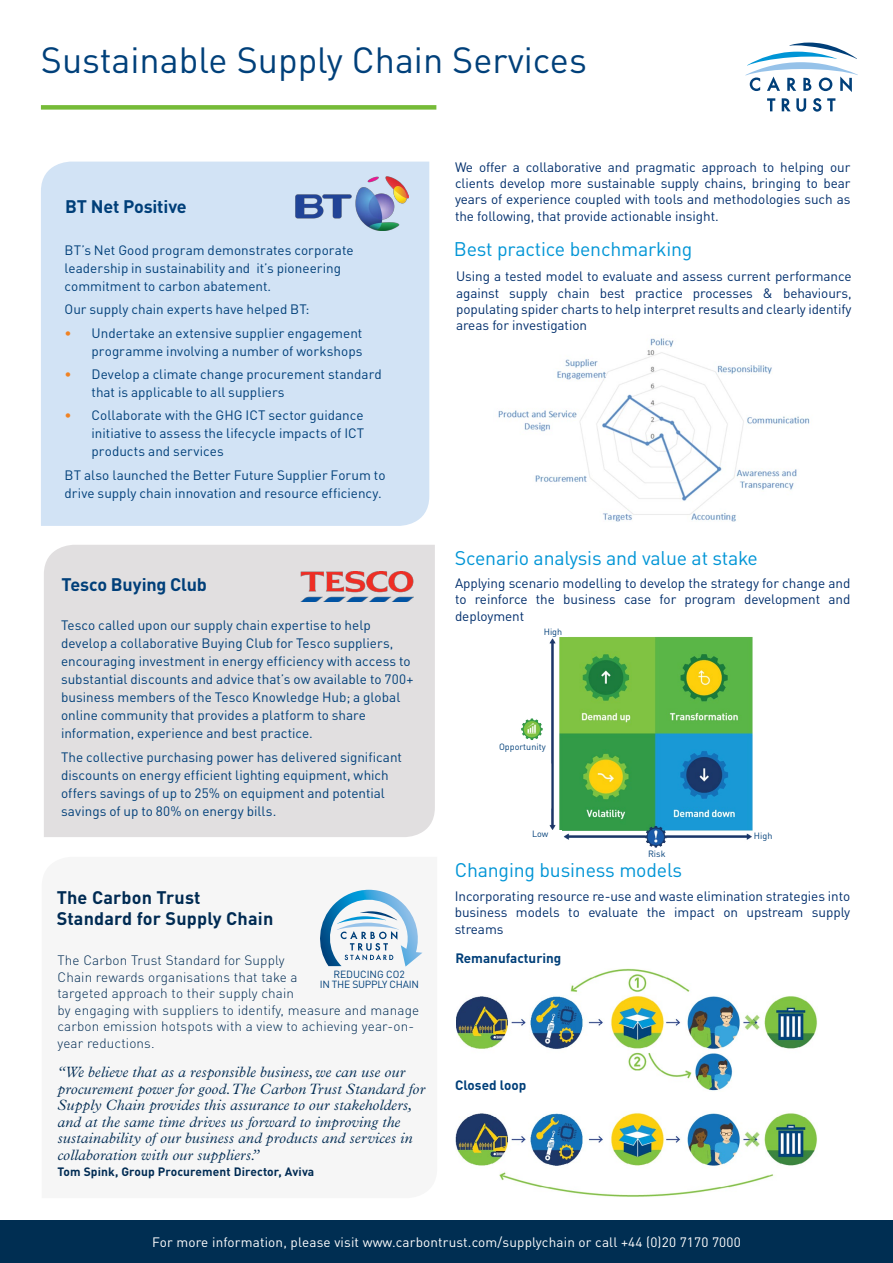
<style>
.page{position:relative;width:893px;height:1263px;background:#fff}
.page>*{position:absolute;margin:0;border:0;box-sizing:border-box;transform-origin:0 0}
.t1{font:36px "DINOT";color:#00407a}
.t2{font:19.5px "DINOT";letter-spacing:-.01em;color:#0095d6}
.t3{font:700 18px/21px "DINOT";letter-spacing:.01em;color:#002b53}
.t4{font:700 18px "DINOT";letter-spacing:-.01em;color:#003f79}
.t5{font:italic 300 15px/16.5px "Plantin MT Std";letter-spacing:.01em;color:#002b53}
.t6{font:13.5px/18px "DINOT";color:#003f79}
.t7{font:13.5px/16.2px "DINOT";letter-spacing:-.005em;color:#002e6c;text-align:justify}
.t8{font:300 13.5px/16.5px "DINOT";letter-spacing:.01em;color:#002b53}
.t9{font:13.5px "DINOT";letter-spacing:.01em;color:#fff}
.t10{font:700 13.5px "DINOT";color:#003f79}
.t11{font:700 12px "DINOT";letter-spacing:.01em;color:#002b53}
.t12{font:10.2px/10.1px "DINOT";letter-spacing:-.025em;color:#003f79;text-align:center}
.t13{font:9px "DINOT";color:#003f79}
.s1{color:#f08223}
</style>
<div class="page">
<img style="left:498px;top:338px;width:312px;height:184px">
<div style="left:0;top:1220px;width:893px;height:43px;background:#002e52"></div>
<div style="left:41px;top:162px;width:388px;height:364px;background:#d2e3f5"></div>
<div style="left:44px;top:545px;width:391px;height:292px;background:#e1dfe0"></div>
<img style="left:296px;top:176px;width:112px;height:54px">
<img style="left:301px;top:572px;width:112px;height:30px">
<div style="left:41px;top:105px;width:395px;height:5px;background:#76bb38"></div>
<svg style="left:767px;top:98px;width:8px;height:13px"></svg>
<svg style="left:827px;top:98px;width:8px;height:13px"></svg>
<svg style="left:813px;top:98px;width:8px;height:14px"></svg>
<svg style="left:745px;top:43px;width:113px;height:49px"></svg>
<svg style="left:782px;top:98px;width:24px;height:14px"></svg>
<svg style="left:320px;top:890px;width:102px;height:76px"></svg>
<img style="left:521px;top:637px;width:232px;height:211px">
<div style="left:494px;top:743px;width:57px;height:20px;background:#fff"></div>
<div style="left:519px;top:830px;width:42px;height:20px;background:#fff"></div>
<img style="left:455px;top:1113px;width:362px;height:84px">
<img style="left:457px;top:968px;width:360px;height:123px">
<div style="left:455px;top:952px;width:109px;height:26px;background:#fff"></div>
<div style="left:455px;top:1080px;width:186px;height:16px;background:#fff"></div>
<h1 class="t1" style="left:41px;top:38px;width:547px">Sustainable Supply Chain Services</h1>
<h3 class="t4" style="left:65px;top:195px;width:123px">BT Net Positive</h3>
<p class="t6" style="left:65px;top:241px;width:290px">BT’s Net Good program demonstrates corporate leadership in sustainability and it’s pioneering commitment to carbon abatement.</p>
<p class="t6" style="left:65px;top:300px;width:247px">Our supply chain experts have helped BT:</p>
<p class="t6" style="left:65px;top:323px;width:299px;text-align:right"><span class="s1">•</span> Undertake an extensive supplier engagement programme involving a number of workshops</p>
<p class="t6" style="left:92px;top:365px;width:292px;text-indent:-27px"><span class="s1">•</span> Develop a climate change procurement standard that is applicable to all suppliers</p>
<p class="t6" style="left:92px;top:406px;width:274px;text-align:justify;text-indent:-27px"><span class="s1">•</span> Collaborate with the GHG ICT sector guidance initiative to assess the lifecycle impacts of ICT products and services</p>
<p class="t6" style="left:65px;top:466px;width:322px">BT also launched the Better Future Supplier Forum to drive supply chain innovation and resource efficiency.</p>
<h3 class="t4" style="left:62px;top:573px;width:147px">Tesco Buying Club</h3>
<p class="t6" style="left:61px;top:616px;width:354px">Tesco called upon our supply chain expertise to help develop a collaborative Buying Club for Tesco suppliers, encouraging investment in energy efficiency with access to substantial discounts and advice that’s ow available to 700+ business members of the Tesco Knowledge Hub; a global online community that provides a platform to share information, experience and best practice.</p>
<p class="t6" style="left:61px;top:747px;width:342px">The collective purchasing power has delivered significant discounts on energy efficient lighting equipment, which offers savings of up to 25% on equipment and potential savings of up to 80% on energy bills.</p>
<h3 class="t3" style="left:57px;top:886px;width:218px">The Carbon Trust<br>Standard for Supply Chain</h3>
<p class="t8" style="left:58px;top:952px;width:363px">The Carbon Trust Standard for Supply<br>Chain rewards organisations that take a<br>targeted approach to their supply chain<br>by engaging with suppliers to identify, measure and manage carbon emission hotspots with a view to achieving year-on&shy;year reductions.</p>
<p class="t5" style="left:58px;top:1064px;width:369px">“We believe that as a responsible business, we can use our procurement power for good. The Carbon Trust Standard for Supply Chain provides this assurance to our stakeholders, and at the same time drives us forward to improving the sustainability of our business and products and services in collaboration with our suppliers.”</p>
<p class="t11" style="left:58px;top:1164px;width:258px">Tom Spink, Group Procurement Director, Aviva</p>
<p class="t12" style="left:320px;top:969px;width:101px">REDUCING CO2<br>IN THE SUPPLY CHAIN</p>
<p class="t7" style="left:455px;top:159px;width:397px">We offer a collaborative and pragmatic approach to helping our clients develop more sustainable supply chains, bringing to bear years of experience coupled with tools and methodologies such as the following, that provide actionable insight.</p>
<h2 class="t2" style="left:454px;top:237px;width:240px">Best practice benchmarking</h2>
<p class="t7" style="left:456px;top:268px;width:397px">Using a tested model to evaluate and assess current performance against supply chain best practice processes &amp; behaviours, populating spider charts to help interpret results and clearly identify areas for investigation</p>
<h2 class="t2" style="left:455px;top:545px;width:305px">Scenario analysis and value at stake</h2>
<p class="t7" style="left:455px;top:575px;width:397px">Applying scenario modelling to develop the strategy for change and to reinforce the business case for program development and deployment</p>
<p class="t13" style="left:544px;top:626px;width:20px">High</p>
<p class="t13" style="left:499px;top:741px;width:48px">Opportunity</p>
<p class="t13" style="left:532px;top:828px;width:18px">Low</p>
<p class="t13" style="left:754px;top:830px;width:20px">High</p>
<p class="t13" style="left:648px;top:848px;width:19px">Risk</p>
<h2 class="t2" style="left:455px;top:857px;width:229px">Changing business models</h2>
<p class="t7" style="left:455px;top:888px;width:397px">Incorporating resource re-use and waste elimination strategies into business models to evaluate the impact on upstream supply streams</p>
<p class="t10" style="left:455px;top:949px;width:108px">Remanufacturing</p>
<p class="t10" style="left:455px;top:1077px;width:73px">Closed loop</p>
<p class="t9" style="left:152px;top:1233px;width:590px">For more information, please visit www.carbontrust.com/supplychain or call +44 (0)20 7170 7000</p>
</div>
